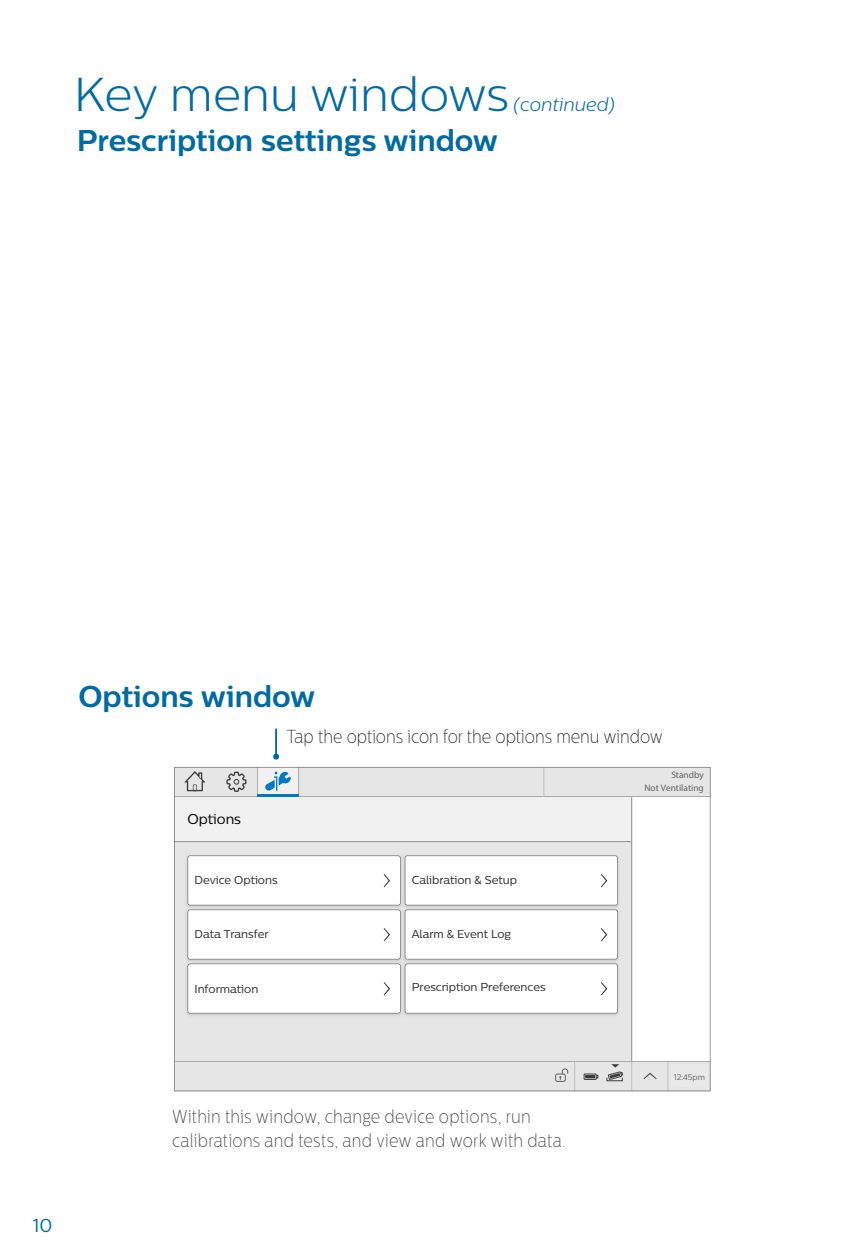
<style>
.page{position:relative;width:855px;height:1260px;background:#fff}
.page>*{position:absolute;margin:0;border:0;box-sizing:border-box;transform-origin:0 0}
.t1{font:300 47.5px "Centrale Sans";color:#006ba3}
.Subheads{font:700 30px "Centrale Sans";color:#006ba3}
.t2{font:100 18.75px/24px "Centrale Sans Cnd";letter-spacing:.015em;color:#3e3e3f}
.t3{font:100 18.75px "Centrale Sans Cnd";color:#231f20}
.t4{font:italic 300 18.75px "Centrale Sans";color:#006ba3}
.t5{font:18.75px "Centrale Sans";color:#006ba3}
.t6{font:14.25px "Centrale Sans";color:#000}
.t7{font:11.5px "Centrale Sans";color:#2a2a2a}
.t8{font:9.5px/12.8px "Centrale Sans";color:#626262;text-align:right}
.t9{font:8px "Centrale Sans";color:#626262}
</style>
<div class="page">
<svg style="left:174px;top:767px;width:537px;height:324px"></svg>
<svg style="left:608px;top:1064px;width:15px;height:16px"></svg>
<hr style="left:275px;top:729px;width:2px;height:28px;background:#006ba3">
<svg style="left:273px;top:754px;width:6px;height:6px"></svg>
<p class="t1" style="left:74px;top:68px;width:437px">Key menu windows</p>
<p class="t4" style="left:514px;top:94px;width:102px">(continued)</p>
<p class="Subheads" style="left:77px;top:123px;width:423px">Prescription settings window</p>
<p class="Subheads" style="left:79px;top:678px;width:238px">Options window</p>
<p class="t3" style="left:287px;top:726px;width:378px">Tap the options icon for the options menu window</p>
<p class="t8" style="left:644px;top:769px;width:61px">Standby<br>Not Ventilating</p>
<p class="t6" style="left:188px;top:811px;width:55px">Options</p>
<p class="t7" style="left:195px;top:873px;width:85px">Device Options</p>
<p class="t7" style="left:412px;top:873px;width:107px">Calibration &amp; Setup</p>
<p class="t7" style="left:195px;top:927px;width:76px">Data Transfer</p>
<p class="t7" style="left:412px;top:927px;width:101px">Alarm &amp; Event Log</p>
<p class="t7" style="left:195px;top:981px;width:65px">Information</p>
<p class="t7" style="left:412px;top:980px;width:135px">Prescription Preferences</p>
<h3 class="t5" style="left:32px;top:1214px;width:22px">10</h3>
<p class="t2" style="left:172px;top:1104px;width:395px">Within this window, change device options, run calibrations and tests, and view and work with data.</p>
<p class="t9" style="left:674px;top:1072px;width:33px">12:45pm</p>
</div>
